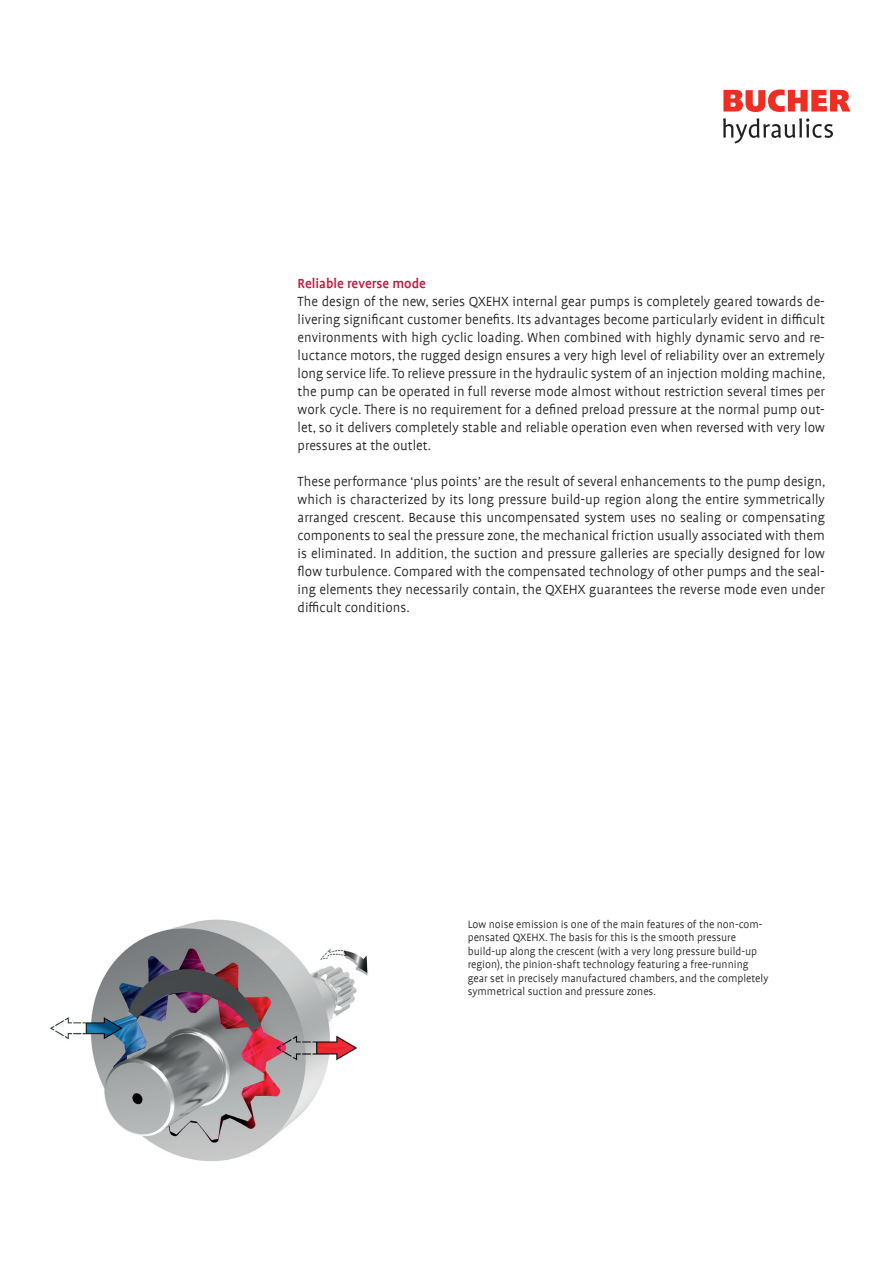
<style>
.page{position:relative;width:893px;height:1263px;background:#fff}
.page>*{position:absolute;margin:0;border:0;box-sizing:border-box;transform-origin:0 0}
.t1{font:300 15px/18px "Profile Offc Pro";color:#231f20;text-align:justify}
.t2{font:500 15px "Profile Offc Pro";color:#be1b40}
.t3{font:300 12px/13.5px "Profile Offc Pro";color:#231f20}
</style>
<div class="page">
<svg style="left:723px;top:89px;width:127px;height:23px"></svg>
<svg style="left:723px;top:118px;width:110px;height:25px"></svg>
<img style="left:50px;top:919px;width:318px;height:242px">
<p class="t2" style="left:298px;top:275px;width:130px">Reliable reverse mode</p>
<p class="t1" style="left:298px;top:293px;width:529px">The design of the new, series QXEHX internal gear pumps is completely geared towards de&shy;livering significant customer benefits. Its advantages become particularly evident in difficult environments with high cyclic loading. When combined with highly dynamic servo and re&shy;luctance motors, the rugged design ensures a very high level of reliability over an extremely long service life. To relieve pressure in the hydraulic system of an injection molding machine, the pump can be operated in full reverse mode almost without restriction several times per work cycle. There is no requirement for a defined preload pressure at the normal pump out&shy;let, so it delivers completely stable and reliable operation even when reversed with very low pressures at the outlet.</p>
<p class="t1" style="left:298px;top:473px;width:529px">These performance ‘plus points’ are the result of several enhancements to the pump design, which is characterized by its long pressure build-up region along the entire symmetrically arranged crescent. Because this uncompensated system uses no sealing or compensating components to seal the pressure zone, the mechanical friction usually associated with them is eliminated. In addition, the suction and pressure galleries are specially designed for low flow turbulence. Compared with the compensated technology of other pumps and the seal&shy;ing elements they necessarily contain, the QXEHX guarantees the reverse mode even under difficult conditions.</p>
<p class="t3" style="left:468px;top:918px;width:302px">Low noise emission is one of the main features of the non-com&shy;pensated QXEHX. The basis for this is the smooth pressure build-up along the crescent (with a very long pressure build-up region), the pinion-shaft technology featuring a free-running gear set in precisely manufactured chambers, and the completely symmetrical suction and pressure zones.</p>
</div>
